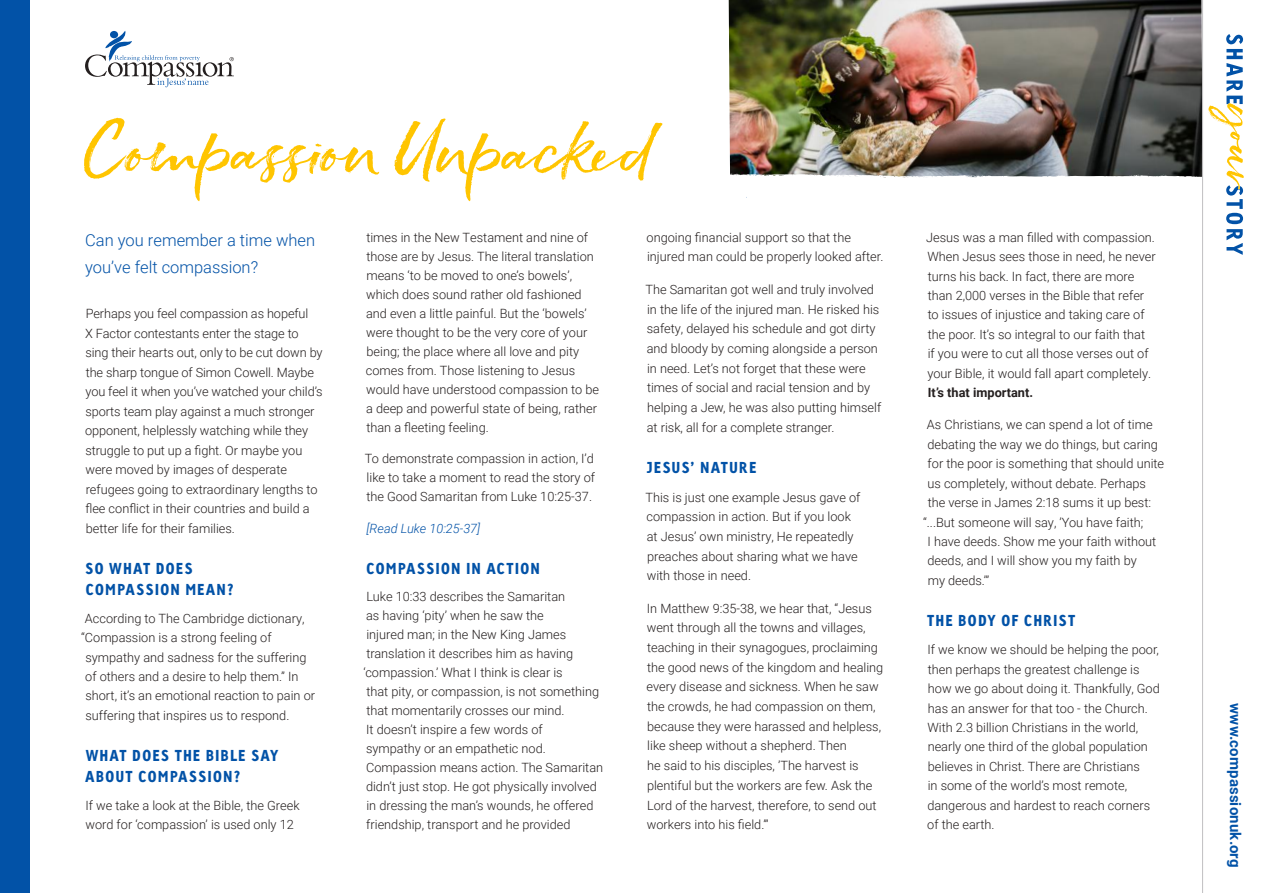
<style>
.page{position:relative;width:1263px;height:893px;background:#fff}
.page>*{position:absolute;margin:0;border:0;box-sizing:border-box;transform-origin:0 0}
.t1{font:69px "Hello Pretty Alt 2";color:#ffc500}
.t2{font:300 16.5px/27.8px "Roboto";color:#0252a7}
.t3{font:900 15px/20.2px "Linotype Tetria Tab";letter-spacing:.065em;color:#0252a7}
.t4{font:700 15px "Roboto";letter-spacing:.01em;color:#0252a7}
.t5{font:300 12.75px/19.5px "Roboto";color:#241f1f}
.t6{font:italic 300 12.75px "Roboto";color:#0252a7}
.t7{font:700 12.75px "Roboto";color:#241f1f}
</style>
<div class="page">
<img style="left:728px;top:0;width:474px;height:178px">
<img style="left:729px;top:0;width:70px;height:175px">
<svg style="left:85px;top:31px;width:149px;height:56px"></svg>
<div style="left:0;top:0;width:30px;height:893px;background:#0252a7"></div>
<hr style="left:1202px;top:0;width:1px;height:893px;background:#c0bfc1">
<svg style="left:1208px;top:34px;width:36px;height:221px"></svg>
<h1 class="t1" style="left:85px;top:107px;width:569px">Compassion Unpacked</h1>
<p class="t2" style="left:85px;top:225px;width:231px">Can you remember a time when you’ve felt compassion?</p>
<p class="t5" style="left:85px;top:304px;width:239px">Perhaps you feel compassion as hopeful<br>X Factor contestants enter the stage to sing their hearts out, only to be cut down by the sharp tongue of Simon Cowell. Maybe you feel it when you’ve watched your child’s sports team play against a much stronger opponent, helplessly watching while they struggle to put up a fight. Or maybe you were moved by images of desperate refugees going to extraordinary lengths to flee confl ict in their countries and build a better life for their families.</p>
<p class="t3" style="left:85px;top:558px;width:150px">SO WHAT DOES<br>COMPASSION MEAN?</p>
<p class="t5" style="left:85px;top:608px;width:221px">According to The Cambridge dictionary,</p>
<p class="t5" style="left:81px;top:627px;width:192px">“Compassion is a strong feeling of</p>
<p class="t5" style="left:85px;top:647px;width:223px">sympathy and sadness for the suffering</p>
<p class="t5" style="left:85px;top:666px;width:215px">of others and a desire to help them.” In</p>
<p class="t5" style="left:85px;top:686px;width:231px">short, it’s an emotional reaction to pain or</p>
<p class="t5" style="left:85px;top:705px;width:206px">suffering that inspires us to respond.</p>
<p class="t3" style="left:85px;top:746px;width:195px">WHAT DOES THE BIBLE SAY<br>ABOUT COMPASSION?</p>
<p class="t5" style="left:85px;top:795px;width:216px">If we take a look at the Bible, the Greek word for ‘compassion’ is used only 12</p>
<p class="t5" style="left:366px;top:227px;width:235px;line-height:19px">times in the New Testament and nine of those are by Jesus. The literal translation means ‘to be moved to one’s bowels’, which does sound rather old fashioned and even a little painful. But the ‘bowels’ were thought to be the very core of your being; the place where all love and pity comes from. Those listening to Jesus would have understood compassion to be a deep and powerful state of being, rather than a fleeting feeling.</p>
<p class="t5" style="left:365px;top:449px;width:232px;line-height:19px;text-align:justify">To demonstrate compassion in action, I’d like to take a moment to read the story of the Good Samaritan from Luke 10:25-37.</p>
<p class="t6" style="left:367px;top:519px;width:115px">[Read Luke 10:25-37]</p>
<p class="t3" style="left:366px;top:558px;width:175px">COMPASSION IN ACTION</p>
<p class="t5" style="left:363px;top:587px;width:241px;line-height:19px">Luke 10:33 describes the Samaritan<br>as having ‘pity’ when he saw the<br>injured man; in the New King James translation it describes him as having ‘compassion.’ What I think is clear is<br>that pity, or compassion, is not something that momentarily crosses our mind.<br>It doesn’t inspire a few words of<br>sympathy or an empathetic nod.<br>Compassion means action. The Samaritan didn’t just stop. He got physically involved in dressing the man’s wounds, he offered friendship, transport and he provided</p>
<p class="t5" style="left:647px;top:227px;width:238px">ongoing financial support so that the injured man could be properly looked after.</p>
<p class="t5" style="left:645px;top:279px;width:237px">The Samaritan got well and truly involved in the life of the injured man. He risked his safety, delayed his schedule and got dirty and bloody by coming alongside a person in need. Let’s not forget that these were times of social and racial tension and by helping a Jew, he was also putting himself at risk, all for a complete stranger.</p>
<p class="t3" style="left:646px;top:457px;width:112px">JESUS’ NATURE</p>
<p class="t5" style="left:645px;top:487px;width:216px">This is just one example Jesus gave of compassion in action. But if you look at Jesus’ own ministry, He repeatedly preaches about sharing what we have with those in need.</p>
<p class="t5" style="left:647px;top:598px;width:238px">In Matthew 9:35-38, we hear that, “Jesus went through all the towns and villages, teaching in their synagogues, proclaiming the good news of the kingdom and healing every disease and sickness. When he saw the crowds, he had compassion on them, because they were harassed and helpless, like sheep without a shepherd. Then<br>he said to his disciples, ’The harvest is plentiful but the workers are few. Ask the Lord of the harvest, therefore, to send out workers into his field.’”</p>
<p class="t5" style="left:926px;top:227px;width:231px">Jesus was a man filled with compassion.<br>When Jesus sees those in need, he never turns his back. In fact, there are more than 2,000 verses in the Bible that refer to issues of injustice and taking care of the poor. It’s so integral to our faith that<br>if you were to cut all those verses out of your Bible, it would fall apart completely.</p>
<p class="t7" style="left:928px;top:384px;width:107px">It’s that important.</p>
<p class="t5" style="left:927px;top:415px;width:227px">As Christians, we can spend a lot of time</p>
<p class="t5" style="left:927px;top:434px;width:232px">debating the way we do things, but caring</p>
<p class="t5" style="left:928px;top:453px;width:238px">for the poor is something that should unite</p>
<p class="t5" style="left:927px;top:473px;width:220px">us completely, without debate. Perhaps</p>
<p class="t5" style="left:928px;top:492px;width:225px">the verse in James 2:18 sums it up best:</p>
<p class="t5" style="left:923px;top:512px;width:222px">“...But someone will say, ’You have faith;</p>
<p class="t5" style="left:927px;top:531px;width:230px">I have deeds. Show me your faith without</p>
<p class="t5" style="left:927px;top:551px;width:211px">deeds, and I will show you my faith by</p>
<p class="t5" style="left:928px;top:570px;width:63px">my deeds.’”</p>
<p class="t3" style="left:927px;top:610px;width:150px">THE BODY OF CHRIST</p>
<p class="t5" style="left:927px;top:639px;width:234px">If we know we should be helping the poor, then perhaps the greatest challenge is how we go about doing it. Thankfully, God has an answer for that too - the Church.<br>With 2.3 billion Christians in the world, nearly one third of the global population believes in Christ. There are Christians<br>in some of the world’s most remote, dangerous and hardest to reach corners of the earth.</p>
<p class="t4" style="left:1246px;top:703px;width:166px;rotate:90deg">www.compassionuk.org</p>
</div>
